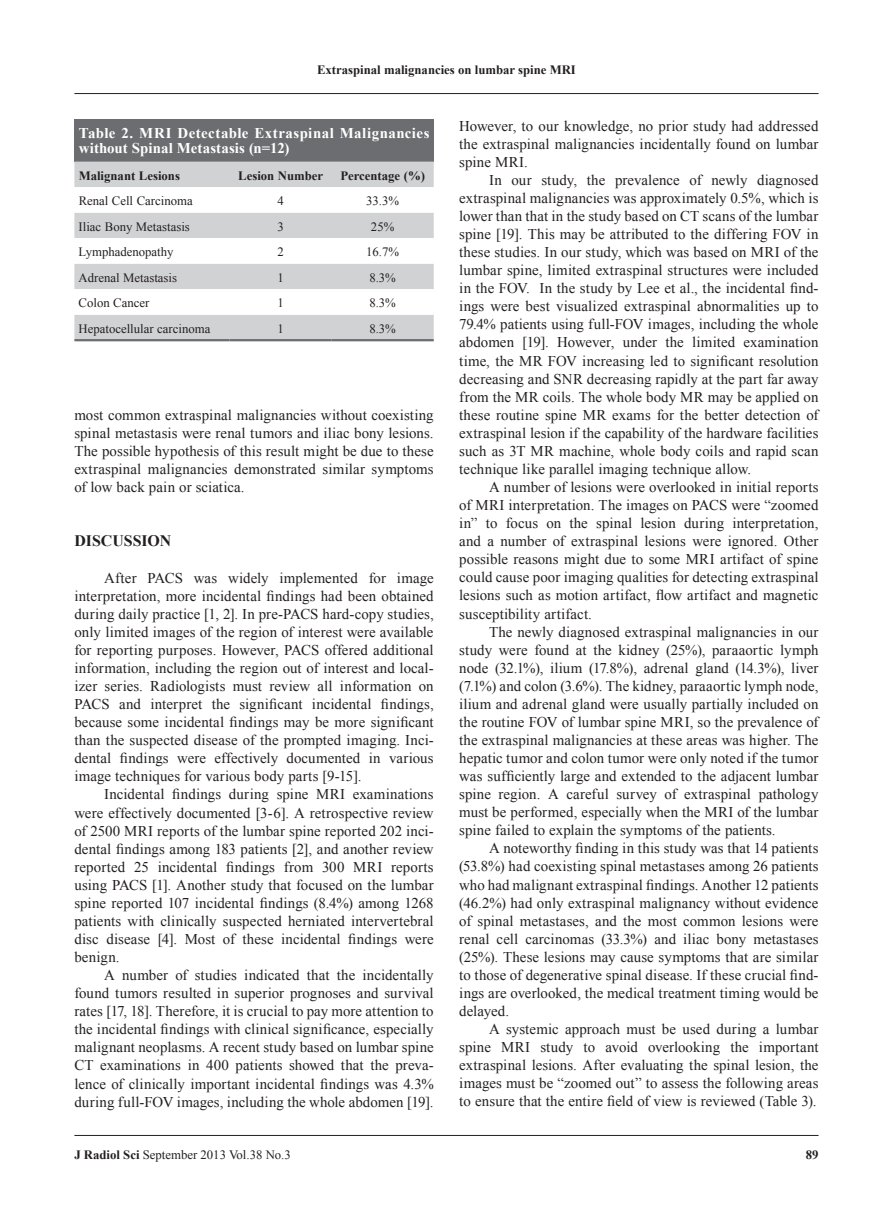
<style>
.page{position:relative;width:893px;height:1212px;background:#fff}
.page>*{position:absolute;margin:0;border:0;box-sizing:border-box;transform-origin:0 0}
.t1{font:700 15.9px "Times New Roman";color:#231f20}
.t2{font:14.85px/18px "Times New Roman";letter-spacing:.005em;color:#231f20;text-align:justify}
.t3{font:700 14.85px/14.7px "Times New Roman";letter-spacing:.025em;color:#fff}
.t4{font:12.75px "Times New Roman";color:#231f20}
.t5{font:700 12.75px "Times New Roman";color:#231f20}
.s1{font-weight:700}
</style>
<div class="page">
<hr style="left:74px;top:93px;width:745px;height:1px;background:#231f20">
<hr style="left:74px;top:1135px;width:745px;height:1px;background:#231f20">
<div style="left:74px;top:119px;width:360px;height:43px;background:#6c6d70"></div>
<div style="left:74px;top:162px;width:360px;height:177px;background:#d1d2d4"></div>
<svg style="left:74px;top:187px;width:360px;height:128px"></svg>
<hr style="left:74px;top:339px;width:156px;height:2px;background:#6c6d70">
<hr style="left:230px;top:339px;width:102px;height:2px;background:#6c6d70">
<hr style="left:332px;top:339px;width:102px;height:2px;background:#6c6d70">
<p class="t5" style="left:317px;top:61px;width:260px">Extraspinal malignancies on lumbar spine MRI</p>
<p class="t3" style="left:79px;top:125px;width:352px">Table 2. MRI Detectable Extraspinal Malignancies without Spinal Metastasis (n=12)</p>
<p class="t5" style="left:79px;top:167px;width:103px">Malignant Lesions</p>
<p class="t5" style="left:238px;top:167px;width:87px">Lesion Number</p>
<p class="t5" style="left:340px;top:167px;width:86px">Percentage (%)</p>
<p class="t4" style="left:79px;top:192px;width:116px">Renal Cell Carcinoma</p>
<p class="t4" style="left:277px;top:192px;width:8px">4</p>
<p class="t4" style="left:366px;top:192px;width:34px">33.3%</p>
<p class="t4" style="left:79px;top:218px;width:113px">Iliac Bony Metastasis</p>
<p class="t4" style="left:277px;top:218px;width:8px">3</p>
<p class="t4" style="left:371px;top:218px;width:25px">25%</p>
<p class="t4" style="left:79px;top:243px;width:96px">Lymphadenopathy</p>
<p class="t4" style="left:277px;top:243px;width:8px">2</p>
<p class="t4" style="left:366px;top:243px;width:34px">16.7%</p>
<p class="t4" style="left:79px;top:269px;width:100px">Adrenal Metastasis</p>
<p class="t4" style="left:277px;top:269px;width:8px">1</p>
<p class="t4" style="left:369px;top:269px;width:28px">8.3%</p>
<p class="t4" style="left:79px;top:294px;width:72px">Colon Cancer</p>
<p class="t4" style="left:277px;top:294px;width:8px">1</p>
<p class="t4" style="left:369px;top:294px;width:28px">8.3%</p>
<p class="t4" style="left:79px;top:320px;width:133px">Hepatocellular carcinoma</p>
<p class="t4" style="left:277px;top:320px;width:8px">1</p>
<p class="t4" style="left:369px;top:320px;width:28px">8.3%</p>
<p class="t2" style="left:74px;top:406px;width:361px">most common extraspinal malignancies without coexisting spinal metastasis were renal tumors and iliac bony lesions.<br>The possible hypothesis of this result might be due to these extraspinal malignancies demonstrated similar symptoms of low back pain or sciatica.</p>
<p class="t1" style="left:74px;top:530px;width:98px">Discussion</p>
<p class="t2" style="left:74px;top:568px;width:361px;text-indent:30px">After PACS was widely implemented for image interpretation, more incidental findings had been obtained during daily practice [1, 2]. In pre-PACS hard-copy studies, only limited images of the region of interest were available for reporting purposes. However, PACS offered additional information, including the region out of interest and local&shy;izer series. Radiologists must review all information on PACS and interpret the significant incidental findings, because some incidental findings may be more significant than the suspected disease of the prompted imaging. Inci&shy;dental findings were effectively documented in various image techniques for various body parts [9-15].</p>
<p class="t2" style="left:74px;top:785px;width:361px;text-indent:30px">Incidental findings during spine MRI examinations were effectively documented [3-6]. A retrospective review of 2500 MRI reports of the lumbar spine reported 202 inci&shy;dental findings among 183 patients [2], and another review reported 25 incidental findings from 300 MRI reports using PACS [1]. Another study that focused on the lumbar spine reported 107 incidental findings (8.4%) among 1268 patients with clinically suspected herniated intervertebral disc disease [4]. Most of these incidental findings were benign.</p>
<p class="t2" style="left:74px;top:966px;width:361px;text-indent:30px">A number of studies indicated that the incidentally found tumors resulted in superior prognoses and survival rates [17, 18]. Therefore, it is crucial to pay more attention to the incidental findings with clinical significance, especially malignant neoplasms. A recent study based on lumbar spine CT examinations in 400 patients showed that the preva&shy;lence of clinically important incidental findings was 4.3% during full-FOV images, including the whole abdomen [19].</p>
<p class="t2" style="left:459px;top:116px;width:361px">However, to our knowledge, no prior study had addressed the extraspinal malignancies incidentally found on lumbar spine MRI.</p>
<p class="t2" style="left:459px;top:171px;width:361px;text-indent:30px">In our study, the prevalence of newly diagnosed extraspinal malignancies was approximately 0.5%, which is lower than that in the study based on CT scans of the lumbar spine [19]. This may be attributed to the differing FOV in these studies. In our study, which was based on MRI of the lumbar spine, limited extraspinal structures were included in the FOV. In the study by Lee et al., the incidental find&shy;ings were best visualized extraspinal abnormalities up to 79.4% patients using full-FOV images, including the whole abdomen [19]. However, under the limited examination time, the MR FOV increasing led to significant resolution decreasing and SNR decreasing rapidly at the part far away from the MR coils. The whole body MR may be applied on these routine spine MR exams for the better detection of extraspinal lesion if the capability of the hardware facilities such as 3T MR machine, whole body coils and rapid scan technique like parallel imaging technique allow.</p>
<p class="t2" style="left:459px;top:478px;width:361px;text-indent:30px">A number of lesions were overlooked in initial reports of MRI interpretation. The images on PACS were “zoomed in” to focus on the spinal lesion during interpretation, and a number of extraspinal lesions were ignored. Other possible reasons might due to some MRI artifact of spine could cause poor imaging qualities for detecting extraspinal lesions such as motion artifact, flow artifact and magnetic susceptibility artifact.</p>
<p class="t2" style="left:459px;top:622px;width:361px;text-indent:30px">The newly diagnosed extraspinal malignancies in our study were found at the kidney (25%), paraaortic lymph node (32.1%), ilium (17.8%), adrenal gland (14.3%), liver (7.1%) and colon (3.6%). The kidney, paraaortic lymph node, ilium and adrenal gland were usually partially included on the routine FOV of lumbar spine MRI, so the prevalence of the extraspinal malignancies at these areas was higher. The hepatic tumor and colon tumor were only noted if the tumor was sufficiently large and extended to the adjacent lumbar spine region. A careful survey of extraspinal pathology must be performed, especially when the MRI of the lumbar spine failed to explain the symptoms of the patients.</p>
<p class="t2" style="left:459px;top:839px;width:361px;text-indent:30px">A noteworthy finding in this study was that 14 patients (53.8%) had coexisting spinal metastases among 26 patients who had malignant extraspinal findings. Another 12 patients (46.2%) had only extraspinal malignancy without evidence of spinal metastases, and the most common lesions were renal cell carcinomas (33.3%) and iliac bony metastases (25%). These lesions may cause symptoms that are similar to those of degenerative spinal disease. If these crucial find&shy;ings are overlooked, the medical treatment timing would be delayed.</p>
<p class="t2" style="left:459px;top:1020px;width:361px;text-indent:30px">A systemic approach must be used during a lumbar spine MRI study to avoid overlooking the important extraspinal lesions. After evaluating the spinal lesion, the images must be “zoomed out” to assess the following areas to ensure that the entire field of view is reviewed (Table 3).</p>
<p class="t4" style="left:74px;top:1146px;width:218px"><span class="s1">J Radiol Sci</span> September 2013 Vol.38 No.3</p>
<p class="t5" style="left:806px;top:1146px;width:14px">89</p>
</div>
